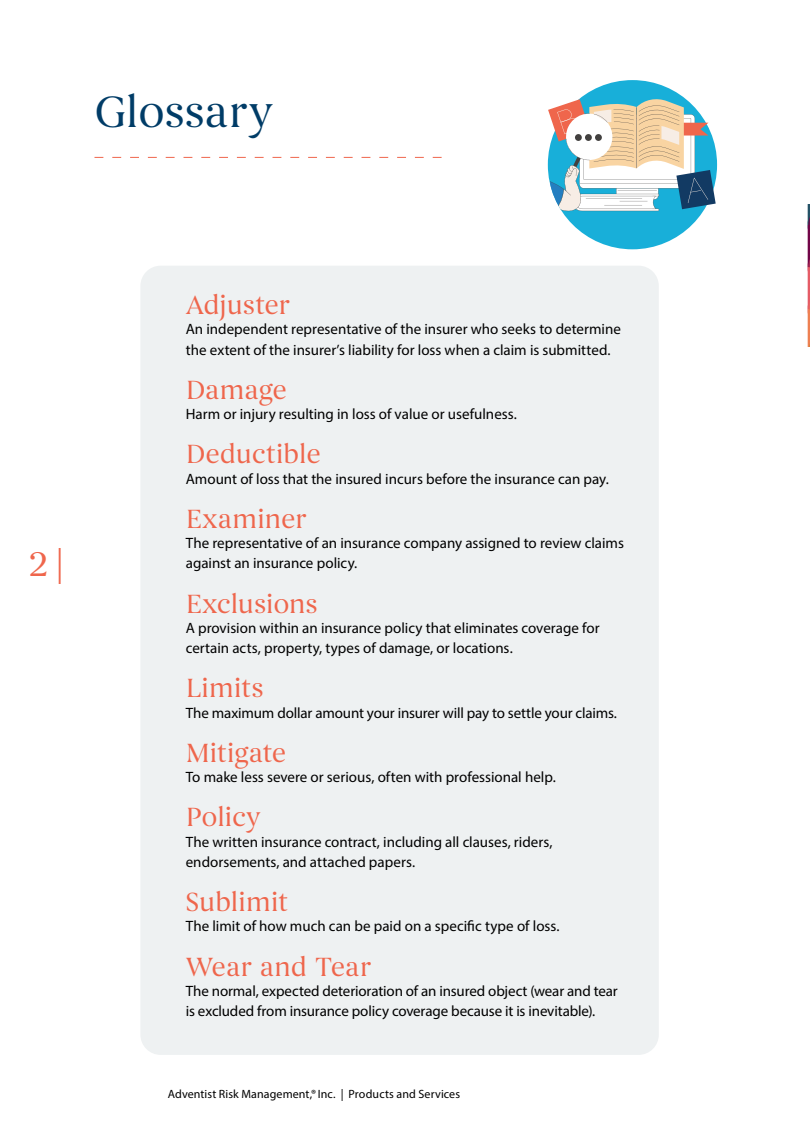
<style>
.page{position:relative;width:810px;height:1134px;background:#fff}
.page>*{position:absolute;margin:0;border:0;box-sizing:border-box;transform-origin:0 0}
.t1{font:45px "Begum";letter-spacing:-.005em;color:#003c67}
.t2{font:36px "Begum";color:#ef664c}
.t3{font:27px "Begum";letter-spacing:-.02em;color:#ef664c}
.t4{font:27px "Begum";color:#ef664c}
.t5{font:15px/20.2px "Myriad Pro";color:#000}
.t6{font:12px "Myriad Pro";letter-spacing:.01em;color:#000}
.s1{font-weight:300}
</style>
<div class="page">
<svg style="left:808px;top:205px;width:2px;height:141px"></svg>
<div style="left:140px;top:266px;width:519px;height:789px;background:#eef1f2;border-radius:20px"></div>
<svg style="left:94px;top:157px;width:348px;height:1px"></svg>
<div style="left:548px;top:80px;width:169px;height:169px;background:#18afd9;border-radius:50%"></div>
<svg style="left:548px;top:97px;width:168px;height:116px"></svg>
<h1 class="t1" style="left:95px;top:85px;width:180px">Glossary</h1>
<h2 class="t2" style="left:30px;top:543px;width:37px">2<span class="s1">|</span></h2>
<h3 class="t3" style="left:186px;top:289px;width:106px">Adjuster</h3>
<p class="t5" style="left:186px;top:319px;width:437px">An independent representative of the insurer who seeks to determine the extent of the insurer’s liability for loss when a claim is submitted.</p>
<h3 class="t3" style="left:186px;top:374px;width:103px">Damage</h3>
<p class="t5" style="left:186px;top:404px;width:333px">Harm or injury resulting in loss of value or usefulness.</p>
<h3 class="t3" style="left:186px;top:438px;width:137px">Deductible</h3>
<p class="t5" style="left:186px;top:468px;width:424px">Amount of loss that the insured incurs before the insurance can pay.</p>
<h3 class="t3" style="left:186px;top:503px;width:122px">Examiner</h3>
<p class="t5" style="left:186px;top:533px;width:440px">The representative of an insurance company assigned to review claims against an insurance policy.</p>
<h3 class="t3" style="left:186px;top:587px;width:133px">Exclusions</h3>
<p class="t5" style="left:186px;top:618px;width:415px">A provision within an insurance policy that eliminates coverage for certain acts, property, types of damage, or locations.</p>
<h3 class="t3" style="left:186px;top:672px;width:79px">Limits</h3>
<p class="t5" style="left:186px;top:702px;width:433px">The maximum dollar amount your insurer will pay to settle your claims.</p>
<h3 class="t3" style="left:186px;top:737px;width:102px">Mitigate</h3>
<p class="t5" style="left:186px;top:767px;width:372px">To make less severe or serious, often with professional help.</p>
<h3 class="t3" style="left:186px;top:801px;width:76px">Policy</h3>
<p class="t5" style="left:186px;top:831px;width:368px">The written insurance contract, including all clauses, riders, endorsements, and attached papers.</p>
<h3 class="t3" style="left:186px;top:886px;width:104px">Sublimit</h3>
<p class="t5" style="left:186px;top:916px;width:375px">The limit of how much can be paid on a specific type of loss.</p>
<h3 class="t4" style="left:186px;top:950px;width:187px">Wear and Tear</h3>
<p class="t5" style="left:186px;top:981px;width:433px">The normal, expected deterioration of an insured object (wear and tear is excluded from insurance policy coverage because it is inevitable).</p>
<p class="t6" style="left:168px;top:1087px;width:294px">Adventist Risk Management,® Inc. | Products and Services</p>
</div>
